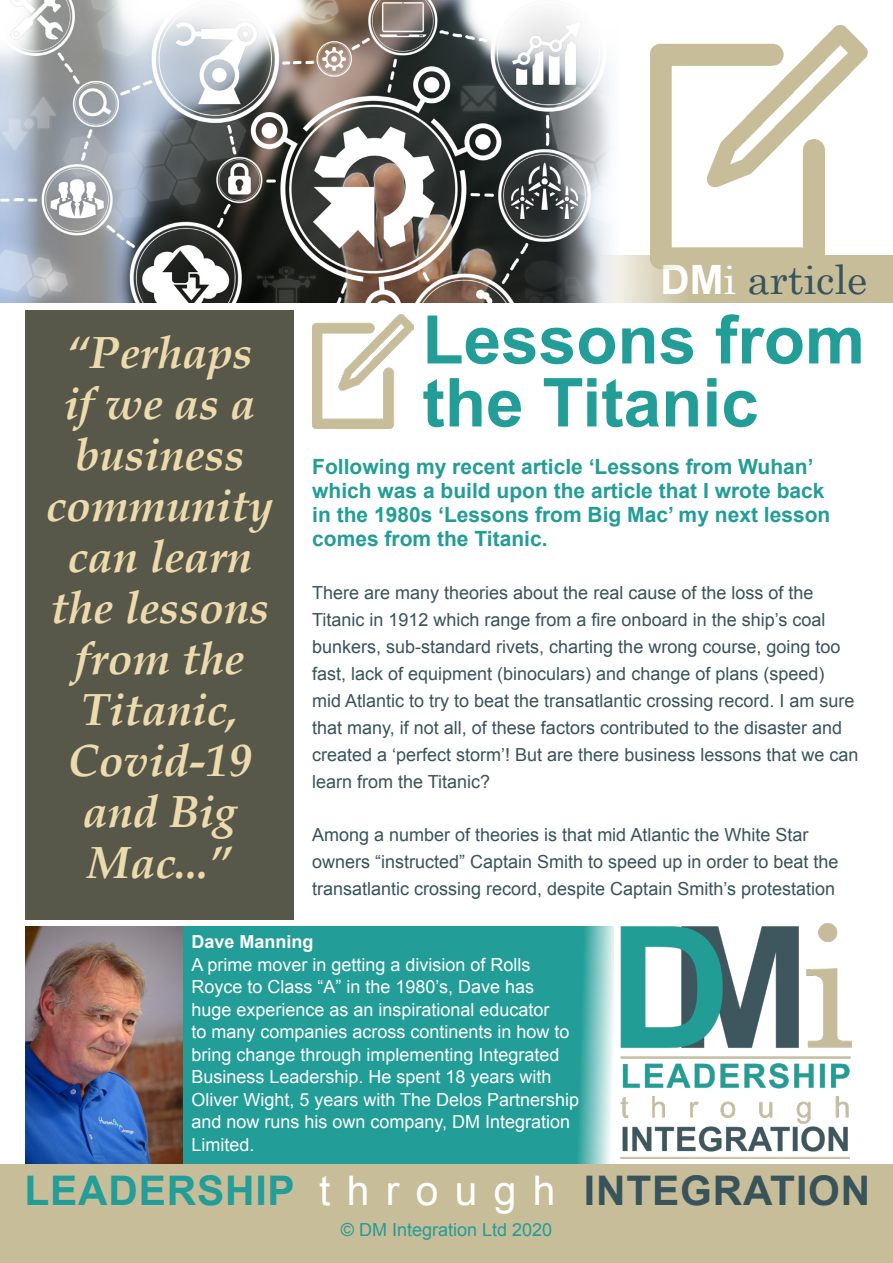
<style>
.page{position:relative;width:893px;height:1263px;background:#fff}
.page>*{position:absolute;margin:0;border:0;box-sizing:border-box;transform-origin:0 0}
.t1{font:700 67.5px/63px "Arial";color:#229d97}
.t2{font:italic 700 45px/51px "Book Antiqua";color:#eddbae;text-align:center}
.t3{font:700 40.8px "Arial";letter-spacing:.02em;color:#38535a}
.t4{font:40.5px "Century";color:#38535a}
.t5{font:700 21px/24px "Arial";color:#229d97}
.t6{font:18px/27px "Arial";color:#38535a}
.t7{font:18px/22.5px "Arial";color:#fff}
.t8{font:18px "Arial";color:#229d97}
.t9{font:700 18px "Arial";color:#fff}
.s1{font-family:"Arial";font-weight:700;color:#fff}
.s2{color:#fff}
.s3{color:#229d97}
.s4{font-weight:400;color:#fff}
</style>
<div class="page">
<img style="left:0;top:0;width:611px;height:303px">
<img style="left:620px;top:924px;width:231px;height:235px">
<div style="left:0;top:1197px;width:893px;height:66px;background:#c7bd99"></div>
<div style="left:0;top:1164px;width:893px;height:53px;background:#c7bd99"></div>
<img style="left:26px;top:926px;width:157px;height:238px">
<div style="left:183px;top:926px;width:431px;height:238px;background:#229d97"></div>
<img style="left:651px;top:26px;width:216px;height:229px">
<svg style="left:599px;top:255px;width:294px;height:48px;background:#cec5a7"></svg>
<div style="left:26px;top:310px;width:268px;height:609px;background:#58584a"></div>
<img style="left:312px;top:314px;width:102px;height:114px">
<p class="t2" style="left:46px;top:328px;width:229px">“Perhaps<br>if we as a business community can learn the lessons from the<br>Titanic,<br>Covid-19 and Big<br>Mac...”</p>
<h3 class="t4" style="left:660px;top:245px;width:208px"><span class="s1">DM</span><span class="s2">i</span> article</h3>
<p class="t1" style="left:422px;top:310px;width:444px">Lessons from the Titanic</p>
<p class="t5" style="left:312px;top:456px;width:520px">Following my recent article ‘Lessons from Wuhan’ which was a build upon the article that I wrote back in the 1980s ‘Lessons from Big Mac’ my next lesson comes from the Titanic.</p>
<p class="t6" style="left:312px;top:579px;width:548px">There are many theories about the real cause of the loss of the Titanic in 1912 which range from a fire onboard in the ship’s coal bunkers, sub-standard rivets, charting the wrong course, going too fast, lack of equipment (binoculars) and change of plans (speed)<br>mid Atlantic to try to beat the transatlantic crossing record. I am sure that many, if not all, of these factors contributed to the disaster and created a ‘perfect storm’! But are there business lessons that we can learn from the Titanic?</p>
<p class="t6" style="left:312px;top:821px;width:528px">Among a number of theories is that mid Atlantic the White Star owners “instructed” Captain Smith to speed up in order to beat the transatlantic crossing record, despite Captain Smith’s protestation</p>
<p class="t9" style="left:191px;top:930px;width:124px">Dave Manning</p>
<p class="t7" style="left:191px;top:953px;width:389px">A prime mover in getting a division of Rolls Royce to Class “A” in the 1980’s, Dave has<br>huge experience as an inspirational educator<br>to many companies across continents in how to bring change through implementing Integrated Business Leadership. He spent 18 years with Oliver Wight, 5 years with The Delos Partnership and now runs his own company, DM Integration Limited.</p>
<h3 class="t3" style="left:24px;top:1164px;width:847px"><span class="s3">LEADERSHIP</span> <span class="s4">t h r o u g h</span> INTEGRATION</h3>
<p class="t8" style="left:341px;top:1218px;width:213px">© DM Integration Ltd 2020</p>
</div>
